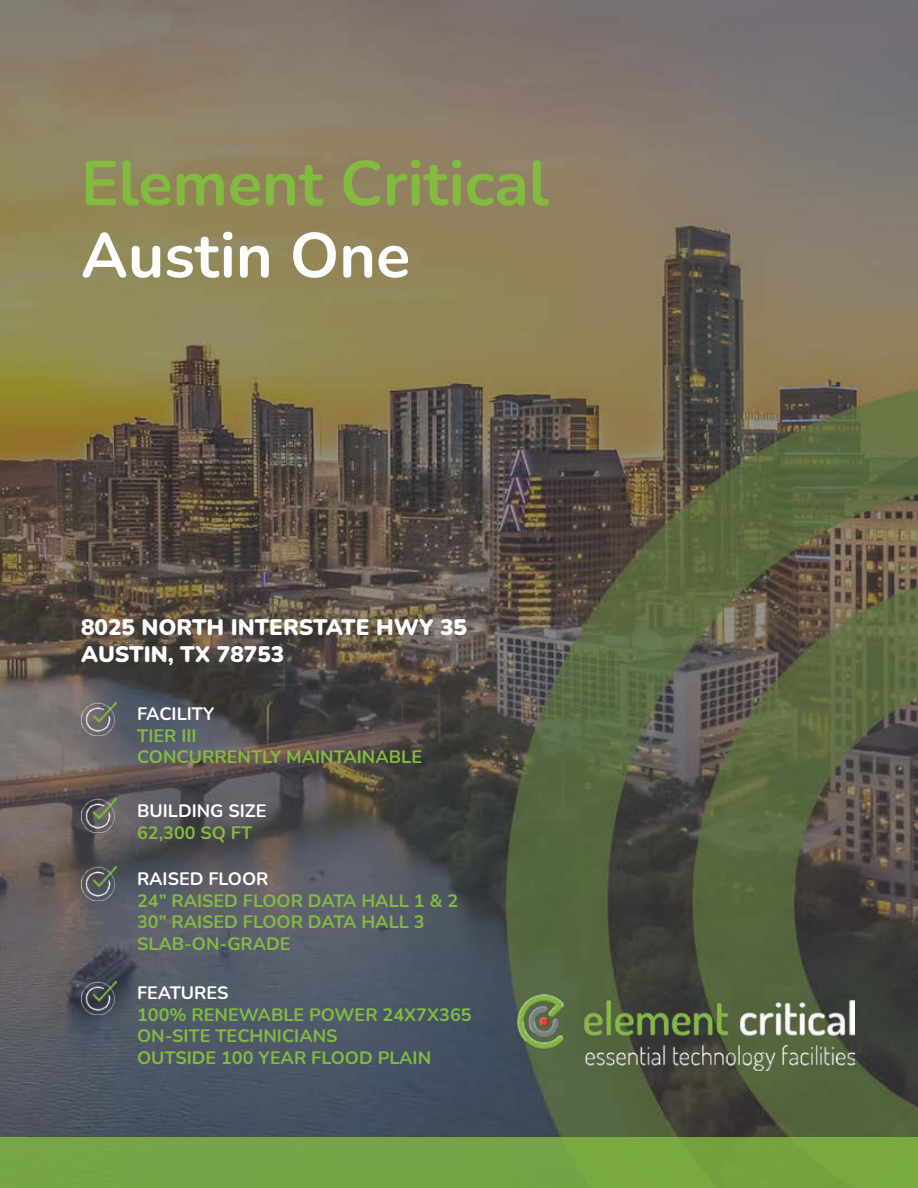
<style>
.page{position:relative;width:918px;height:1188px;background:#fff}
.page>*{position:absolute;margin:0;border:0;box-sizing:border-box;transform-origin:0 0}
.t1{font:700 63px "Nunito";color:#83bb41}
.t2{font:700 63px "Nunito";color:#fff}
.t3{font:900 22.5px/27px "Nunito";color:#fff}
.t4{font:700 18px/21.6px "Nunito";color:#83bb41}
.t5{font:700 18px "Nunito";color:#fff}
</style>
<div class="page">
<img style="left:0;top:0;width:918px;height:1137px">
<div style="left:0;top:1137px;width:918px;height:51px;background:#76a545"></div>
<img style="left:81px;top:702px;width:35px;height:34px">
<img style="left:81px;top:799px;width:35px;height:33px">
<img style="left:81px;top:867px;width:35px;height:33px">
<img style="left:81px;top:981px;width:35px;height:34px">
<img style="left:517px;top:995px;width:337px;height:75px">
<h1 class="t1" style="left:81px;top:139px;width:469px">Element Critical</h1>
<h1 class="t2" style="left:81px;top:211px;width:331px">Austin One</h1>
<p class="t3" style="left:81px;top:613px;width:388px">8025 NORTH INTERSTATE HWY 35<br>AUSTIN, TX 78753</p>
<p class="t5" style="left:137px;top:701px;width:79px">FACILITY</p>
<p class="t4" style="left:137px;top:724px;width:286px">TIER III<br>CONCURRENTLY MAINTAINABLE</p>
<p class="t5" style="left:137px;top:798px;width:131px">BUILDING SIZE</p>
<p class="t4" style="left:137px;top:821px;width:117px">62,300 SQ FT</p>
<p class="t5" style="left:137px;top:866px;width:133px">RAISED FLOOR</p>
<p class="t4" style="left:137px;top:889px;width:323px">24” RAISED FLOOR DATA HALL 1 &amp; 2<br>30” RAISED FLOOR DATA HALL 3<br>SLAB-ON-GRADE</p>
<p class="t5" style="left:137px;top:980px;width:93px">FEATURES</p>
<p class="t4" style="left:137px;top:1003px;width:336px">100% RENEWABLE POWER 24X7X365<br>ON-SITE TECHNICIANS<br>OUTSIDE 100 YEAR FLOOD PLAIN</p>
</div>
